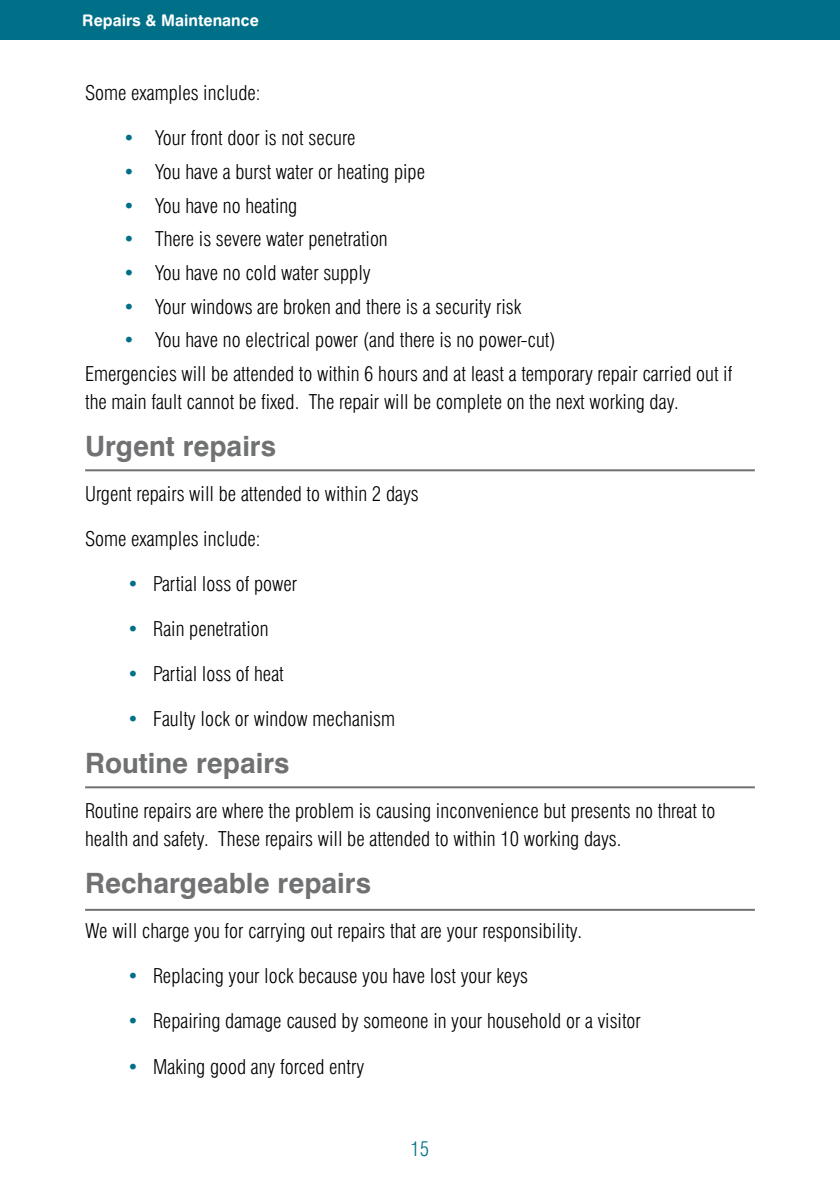
<style>
.page{position:relative;width:840px;height:1191px;background:#fff}
.page>*{position:absolute;margin:0;border:0;box-sizing:border-box;transform-origin:0 0}
.t1{font:700 28px "Swiss 721 BT";color:#707172}
.t2{font:300 condensed 20px/33.6px "Swiss 721 BT";color:#000}
.t3{font:300 condensed 20px "Swiss 721 BT";color:#007088}
.t4{font:16px "Swiss 721 BT Bold Rounded";color:#fff}
.s1{color:#007088}
</style>
<div class="page">
<div style="left:0;top:0;width:839px;height:40px;background:#007088"></div>
<hr style="left:85px;top:469px;width:669px;height:2px;background:#707172">
<hr style="left:85px;top:786px;width:669px;height:2px;background:#707172">
<hr style="left:85px;top:909px;width:669px;height:2px;background:#707172">
<p class="t4" style="left:82px;top:11px;width:178px">Repairs &amp; Maintenance</p>
<p class="t2" style="left:85px;top:76px;width:177px">Some examples include:</p>
<p class="t2" style="left:123px;top:121px;width:233px"><span class="s1">•</span> Your front door is not secure</p>
<p class="t2" style="left:123px;top:155px;width:303px"><span class="s1">•</span> You have a burst water or heating pipe</p>
<p class="t2" style="left:123px;top:189px;width:176px"><span class="s1">•</span> You have no heating</p>
<p class="t2" style="left:123px;top:222px;width:266px"><span class="s1">•</span> There is severe water penetration</p>
<p class="t2" style="left:123px;top:256px;width:249px"><span class="s1">•</span> You have no cold water supply</p>
<p class="t2" style="left:123px;top:290px;width:399px"><span class="s1">•</span> Your windows are broken and there is a security risk</p>
<p class="t2" style="left:85px;top:323px;width:648px;text-indent:38px"><span class="s1">•</span> You have no electrical power (and there is no power-cut)<br>Emergencies will be attended to within 6 hours and at least a temporary repair carried out if</p>
<p class="t2" style="left:85px;top:385px;width:594px">the main fault cannot be fixed. The repair will be complete on the next working day.</p>
<h1 class="t1" style="left:85px;top:429px;width:192px">Urgent repairs</h1>
<p class="t2" style="left:85px;top:477px;width:335px">Urgent repairs will be attended to within 2 days</p>
<p class="t2" style="left:85px;top:522px;width:177px">Some examples include:</p>
<p class="t2" style="left:127px;top:567px;width:171px"><span class="s1">•</span> Partial loss of power</p>
<p class="t2" style="left:127px;top:612px;width:143px"><span class="s1">•</span> Rain penetration</p>
<p class="t2" style="left:127px;top:657px;width:158px"><span class="s1">•</span> Partial loss of heat</p>
<p class="t2" style="left:127px;top:702px;width:269px"><span class="s1">•</span> Faulty lock or window mechanism</p>
<h1 class="t1" style="left:85px;top:746px;width:206px">Routine repairs</h1>
<p class="t2" style="left:85px;top:797px;width:631px;line-height:28px">Routine repairs are where the problem is causing inconvenience but presents no threat to health and safety. These repairs will be attended to within 10 working days.</p>
<h1 class="t1" style="left:85px;top:866px;width:287px">Rechargeable repairs</h1>
<p class="t2" style="left:85px;top:914px;width:498px">We will charge you for carrying out repairs that are your responsibility.</p>
<p class="t2" style="left:127px;top:959px;width:402px"><span class="s1">•</span> Replacing your lock because you have lost your keys</p>
<p class="t2" style="left:127px;top:1004px;width:515px"><span class="s1">•</span> Repairing damage caused by someone in your household or a visitor</p>
<p class="t2" style="left:127px;top:1049px;width:238px"><span class="s1">•</span> Making good any forced entry</p>
<p class="t3" style="left:410px;top:1136px;width:20px">15</p>
</div>
